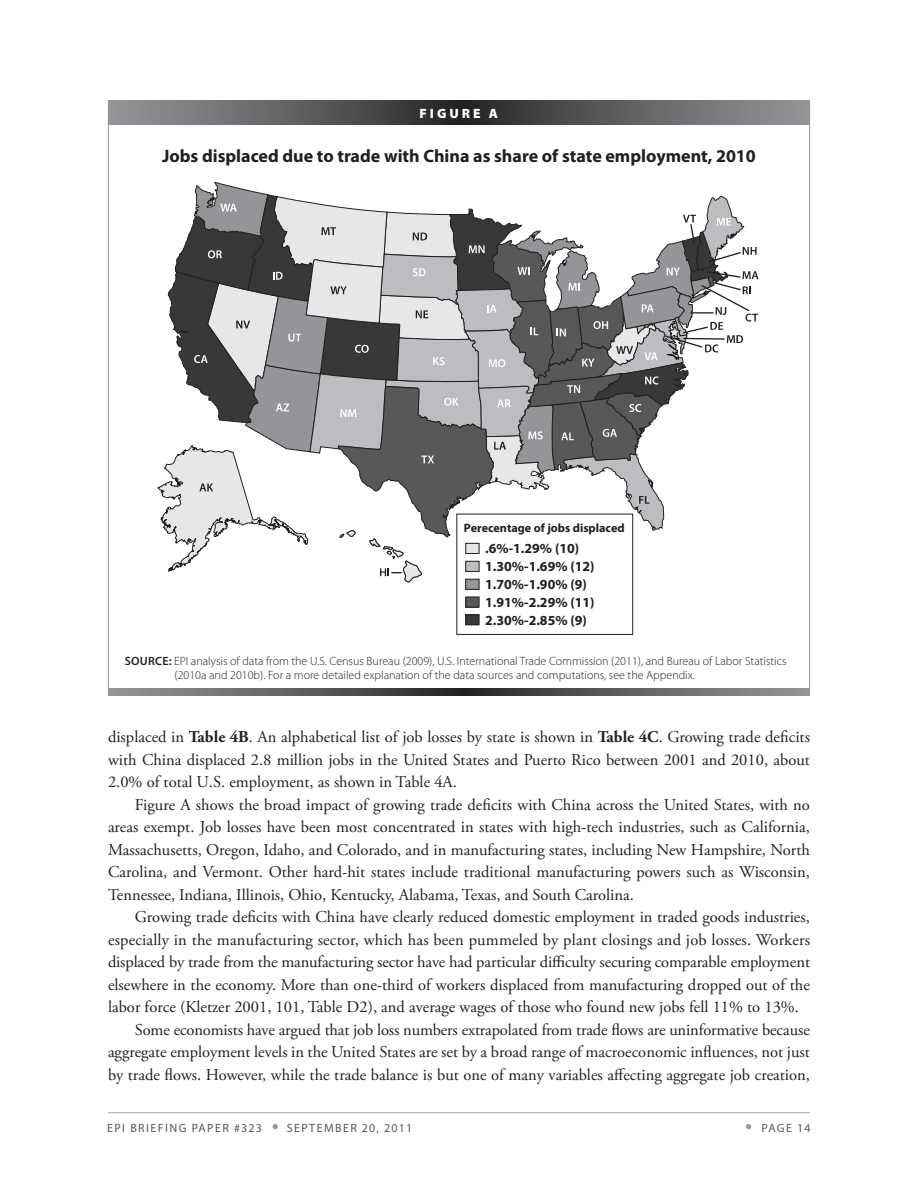
<style>
.page{position:relative;width:918px;height:1188px;background:#fff}
.page>*{position:absolute;margin:0;border:0;box-sizing:border-box;transform-origin:0 0}
.t1{font:700 18px "Myriad Pro";color:#231f20}
.t2{font:16.5px/22.5px "Adobe Garamond Pro";color:#231f20;text-align:justify}
.t3{font:700 13.95px/17.9px "Myriad Pro";color:#231f20}
.t4{font:900 13.5px "Myriad Pro";color:#fff}
.t5{font:700 12.15px "Myriad Pro";color:#231f20}
.t6{font:300 12px/14.4px "Myriad Pro";color:#231f20}
.t7{font:12px "Myriad Pro";letter-spacing:.12em;color:#57585a}
.t8{font:12px "Myriad Pro";letter-spacing:.1em;color:#57585a}
.s1{font-weight:600}
.s2{font-weight:700}
.s3{font-family:"Monotype Corsiva";color:#939598}
</style>
<div class="page">
<hr style="left:108px;top:1112px;width:702px;height:1px;background:#a8a9ad">
<div style="left:108px;top:101px;width:702px;height:592px;background:#fff;border:1px solid #939598"></div>
<svg style="left:108px;top:101px;width:702px;height:23px;background:#5f6062"></svg>
<svg style="left:108px;top:689px;width:702px;height:6px;background:#5f6062"></svg>
<div style="left:466px;top:579px;width:13px;height:10px;background:#939598"></div>
<div style="left:465px;top:579px;width:14px;height:11px;border:1px solid #231f20"></div>
<div style="left:466px;top:597px;width:13px;height:10px;background:#57585a"></div>
<div style="left:465px;top:597px;width:14px;height:10px;border:1px solid #231f20"></div>
<div style="left:466px;top:615px;width:13px;height:10px;background:#383839"></div>
<div style="left:465px;top:614px;width:14px;height:11px;border:1px solid #231f20"></div>
<div style="left:457px;top:514px;width:176px;height:121px;border:1px solid #231f20"></div>
<svg style="left:157px;top:181px;width:601px;height:402px"></svg>
<p class="t4" style="left:420px;top:105px;width:11px">FIGURE</p>
<p class="t4" style="left:489px;top:105px;width:9px">A</p>
<p class="t1" style="left:162px;top:145px;width:595px">Jobs displaced due to trade with China as share of state employment, 2010</p>
<p class="t5" style="left:464px;top:520px;width:162px">Perecentage of jobs displaced</p>
<p class="t3" style="left:485px;top:557px;width:111px">1.30%-1.69% (12)<br>1.70%-1.90% (9)<br>1.91%-2.29% (11)<br>2.30%-2.85% (9)</p>
<p class="t3" style="left:485px;top:539px;width:95px">.6%-1.29% (10)</p>
<p class="t6" style="left:175px;top:654px;width:614px;text-indent:-50px"><span class="s1">SOURCE:</span> EPI analysis of data from the U.S. Census Bureau (2009), U.S. International Trade Commission (2011), and Bureau of Labor Statistics (2010a and 2010b). For a more detailed explanation of the data sources and computations, see the Appendix.</p>
<p class="t2" style="left:108px;top:726px;width:704px">displaced in <span class="s2">Table 4B</span>. An alphabetical list of job losses by state is shown in <span class="s2">Table 4C</span>. Growing trade deficits with China displaced 2.8 million jobs in the United States and Puerto Rico between 2001 and 2010, about 2.0% of total U.S. employment, as shown in Table 4A.</p>
<p class="t2" style="left:108px;top:794px;width:704px;text-indent:27px">Figure A shows the broad impact of growing trade deficits with China across the United States, with no areas exempt. Job losses have been most concentrated in states with high-tech industries, such as California, Massachusetts, Oregon, Idaho, and Colorado, and in manufacturing states, including New Hampshire, North Carolina, and Vermont. Other hard-hit states include traditional manufacturing powers such as Wisconsin, Tennessee, Indiana, Illinois, Ohio, Kentucky, Alabama, Texas, and South Carolina.</p>
<p class="t2" style="left:135px;top:906px;width:676px">Growing trade deficits with China have clearly reduced domestic employment in traded goods industries,</p>
<p class="t2" style="left:108px;top:929px;width:704px">especially in the manufacturing sector, which has been pummeled by plant closings and job losses. Workers</p>
<p class="t2" style="left:108px;top:951px;width:704px">displaced by trade from the manufacturing sector have had particular difficulty securing comparable employment</p>
<p class="t2" style="left:108px;top:974px;width:703px">elsewhere in the economy. More than one-third of workers displaced from manufacturing dropped out of the</p>
<p class="t2" style="left:108px;top:996px;width:693px">labor force (Kletzer 2001, 101, Table D2), and average wages of those who found new jobs fell 11% to 13%.</p>
<p class="t2" style="left:135px;top:1019px;width:677px">Some economists have argued that job loss numbers extrapolated from trade flows are uninformative because</p>
<p class="t2" style="left:108px;top:1042px;width:703px">aggregate employment levels in the United States are set by a broad range of macroeconomic influences, not just</p>
<p class="t2" style="left:108px;top:1064px;width:703px">by trade flows. However, while the trade balance is but one of many variables affecting aggregate job creation,</p>
<p class="t7" style="left:107px;top:1120px;width:100px">EPI BRIEFING PAPE</p>
<p class="t8" style="left:222px;top:1120px;width:191px">R #323 <span class="s3">●</span> SEPTEMBER 20, 2011</p>
<p class="t7" style="left:744px;top:1120px;width:68px"><span class="s3">●</span> PAGE 14</p>
</div>
